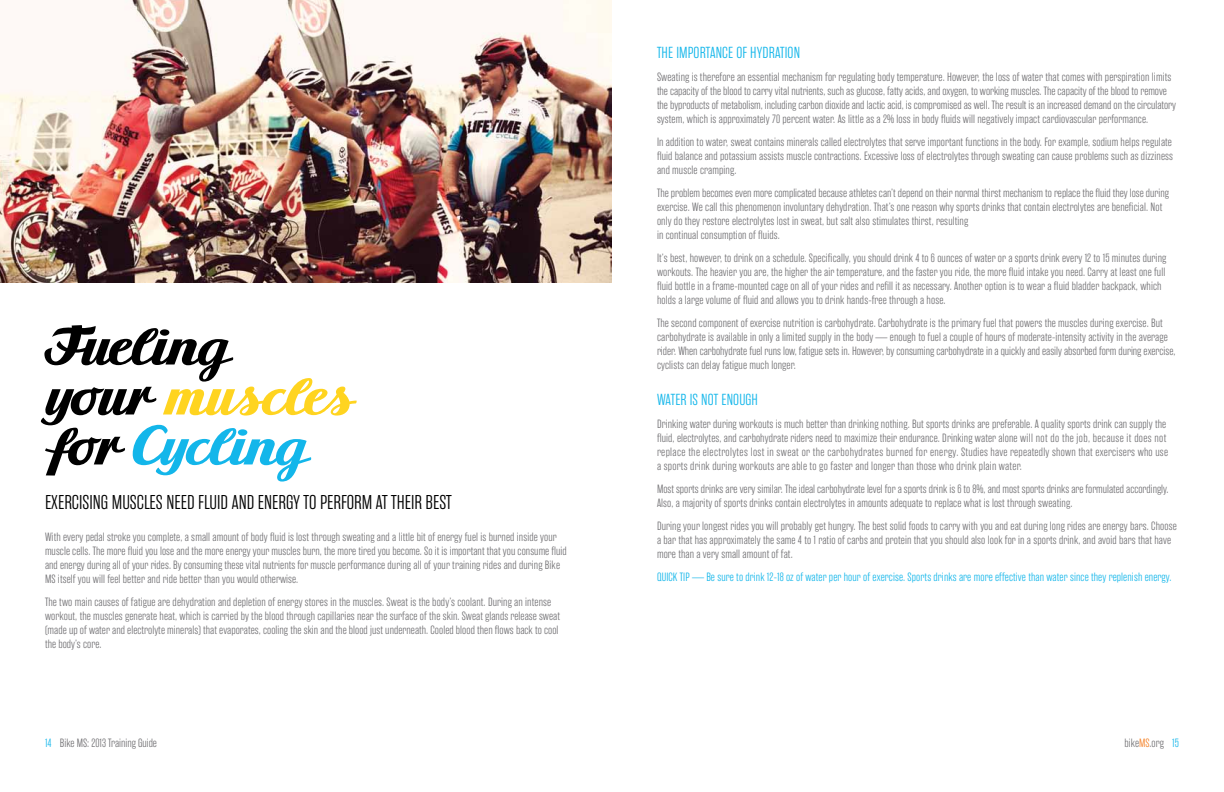
<style>
.page{position:relative;width:1224px;height:792px;background:#fff}
.page>*{position:absolute;margin:0;border:0;box-sizing:border-box;transform-origin:0 0}
.t1{font:70px/50px "Zierfische";color:#000}
.t2{font:300 20px "Rama Gothic E";color:#000}
.t3{font:300 16px "Rama Gothic E";letter-spacing:.01em;color:#13b6ea}
.t4{font:300 12px/14px "Rama Gothic E";letter-spacing:.01em;color:#717073}
.t5{font:300 12px "Rama Gothic E";letter-spacing:.01em;color:#13b6ea}
.s1{color:#ffd420}
.s2{color:#fff}
.s3{color:#13b6ea}
.s4{color:#f58025}
</style>
<div class="page">
<img style="left:0;top:0;width:612px;height:282px">
<svg style="left:45px;top:428px;width:33px;height:48px"></svg>
<h1 class="t1" style="left:45px;top:320px;width:310px">Fueling<br>your <span class="s1">muscles </span><span class="s2">f</span>or <span class="s3">Cycling</span></h1>
<h2 class="t2" style="left:45px;top:491px;width:429px">Exercising muscles need fluid and energy to perform at their best <span class="s2">///</span></h2>
<p class="t4" style="left:45px;top:530px;width:523px">With every pedal stroke you complete, a small amount of body fluid is lost through sweating and a little bit of energy fuel is burned inside your muscle cells. The more fluid you lose and the more energy your muscles burn, the more tired you become. So it is important that you consume fluid and energy during all of your rides. By consuming these vital nutrients for muscle performance during all of your training rides and during Bike MS itself you will feel better and ride better than you would otherwise.</p>
<p class="t4" style="left:45px;top:595px;width:517px">The two main causes of fatigue are dehydration and depletion of energy stores in the muscles. Sweat is the body’s coolant. During an intense workout, the muscles generate heat, which is carried by the blood through capillaries near the surface of the skin. Sweat glands release sweat (made up of water and electrolyte minerals) that evaporates, cooling the skin and the blood just underneath. Cooled blood then flows back to cool the body’s core.</p>
<h3 class="t3" style="left:657px;top:44px;width:145px">The Importance of Hydration</h3>
<p class="t4" style="left:657px;top:70px;width:521px">Sweating is therefore an essential mechanism for regulating body temperature. However, the loss of water that comes with perspiration limits the capacity of the blood to carry vital nutrients, such as glucose, fatty acids, and oxygen, to working muscles. The capacity of the blood to remove the byproducts of metabolism, including carbon dioxide and lactic acid, is compromised as well. The result is an increased demand on the circulatory system, which is approximately 70 percent water. As little as a 2% loss in body fluids will negatively impact cardiovascular performance.</p>
<p class="t4" style="left:657px;top:135px;width:518px;text-align:justify">In addition to water, sweat contains minerals called electrolytes that serve important functions in the body. For example, sodium helps regulate fluid balance and potassium assists muscle contractions. Excessive loss of electrolytes through sweating can cause problems such as dizziness and muscle cramping.</p>
<p class="t4" style="left:657px;top:186px;width:513px">The problem becomes even more complicated because athletes can’t depend on their normal thirst mechanism to replace the fluid they lose during exercise. We call this phenomenon involuntary dehydration. That’s one reason why sports drinks that contain electrolytes are beneficial. Not only do they restore electrolytes lost in sweat, but salt also stimulates thirst, resulting<br>in continual consumption of fluids.</p>
<p class="t4" style="left:657px;top:251px;width:511px">It’s best, however, to drink on a schedule. Specifically, you should drink 4 to 6 ounces of water or a sports drink every 12 to 15 minutes during workouts. The heavier you are, the higher the air temperature, and the faster you ride, the more fluid intake you need. Carry at least one full fluid bottle in a frame-mounted cage on all of your rides and refill it as necessary. Another option is to wear a fluid bladder backpack, which holds a large volume of fluid and allows you to drink hands-free through a hose.</p>
<p class="t4" style="left:657px;top:316px;width:520px">The second component of exercise nutrition is carbohydrate. Carbohydrate is the primary fuel that powers the muscles during exercise. But carbohydrate is available in only a limited supply in the body — enough to fuel a couple of hours of moderate-intensity activity in the average rider. When carbohydrate fuel runs low, fatigue sets in. However, by consuming carbohydrate in a quickly and easily absorbed form during exercise, cyclists can delay fatigue much longer.</p>
<h3 class="t3" style="left:657px;top:391px;width:103px">Water is not Enough</h3>
<p class="t4" style="left:657px;top:417px;width:513px">Drinking water during workouts is much better than drinking nothing. But sports drinks are preferable. A quality sports drink can supply the fluid, electrolytes, and carbohydrate riders need to maximize their endurance. Drinking water alone will not do the job, because it does not replace the electrolytes lost in sweat or the carbohydrates burned for energy. Studies have repeatedly shown that exercisers who use a sports drink during workouts are able to go faster and longer than those who drink plain water.</p>
<p class="t4" style="left:657px;top:482px;width:513px">Most sports drinks are very similar. The ideal carbohydrate level for a sports drink is 6 to 8%, and most sports drinks are formulated accordingly.<br>Also, a majority of sports drinks contain electrolytes in amounts adequate to replace what is lost through sweating.</p>
<p class="t4" style="left:657px;top:519px;width:521px">During your longest rides you will probably get hungry. The best solid foods to carry with you and eat during long rides are energy bars. Choose a bar that has approximately the same 4 to 1 ratio of carbs and protein that you should also look for in a sports drink, and avoid bars that have more than a very small amount of fat.</p>
<p class="t5" style="left:657px;top:570px;width:516px">QUICK TIP — Be sure to drink 12-18 oz of water per hour of exercise. Sports drinks are more effective than water since they replenish energy.</p>
<p class="t4" style="left:45px;top:736px;width:114px"><span class="s3">14</span> Bike MS: 2013 Training Guide</p>
<p class="t4" style="left:1125px;top:736px;width:56px">bike<span class="s4">MS</span>.org <span class="s3">15</span></p>
</div>
